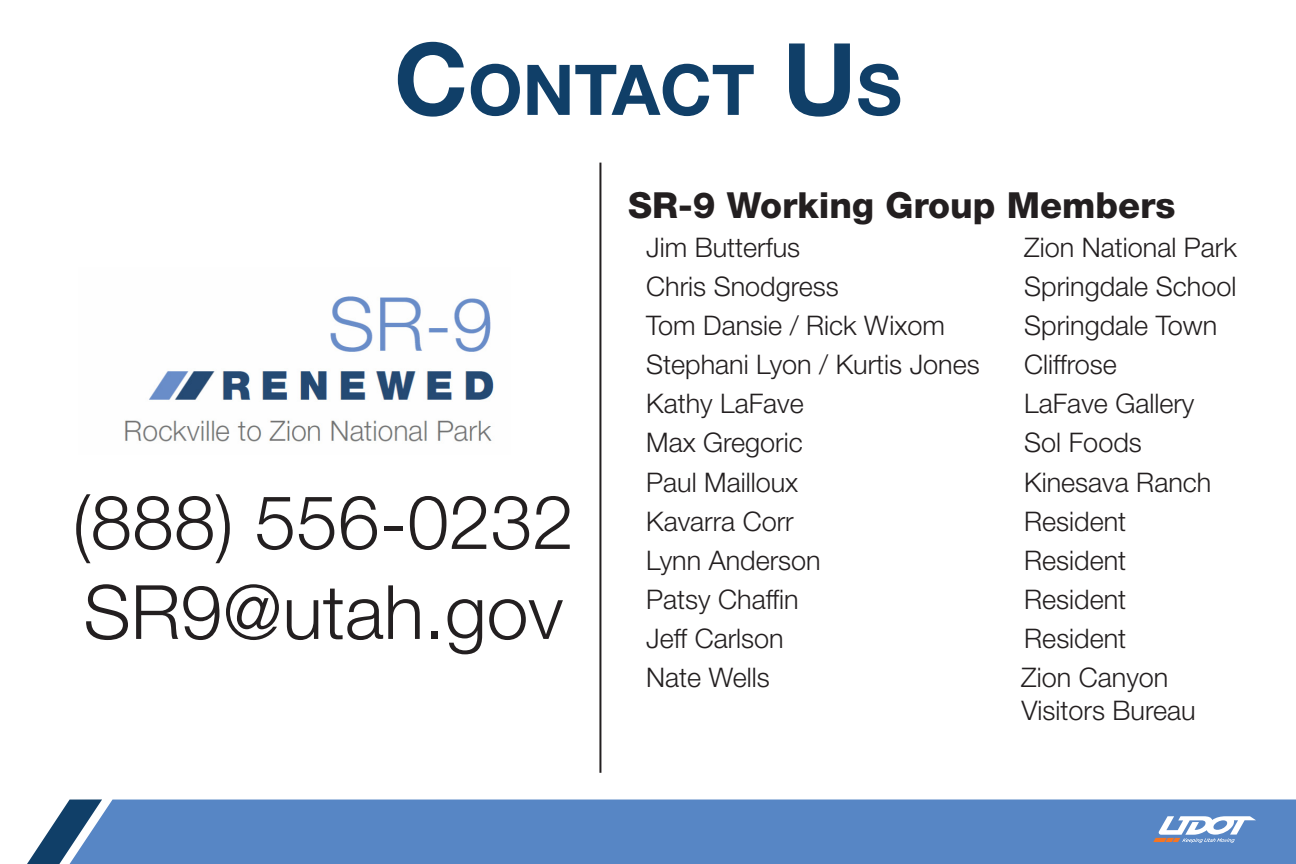
<style>
.page{position:relative;width:1296px;height:864px;background:#fff}
.page>*{position:absolute;margin:0;border:0;box-sizing:border-box;transform-origin:0 0}
.t1{font:300 75px "Helvetica Neue LT Std";color:#231f20}
.t2{font:700 70px "Helvetica Neue LT Std";color:#103f68}
.t3{font:800 36px "Helvetica Neue LT Std";color:#231f20}
.t4{font:300 27px "Helvetica Neue LT Std";color:#231f20}
.s1{font-size:100px}
</style>
<div class="page">
<div style="left:102px;top:799px;width:1194px;height:65px;background:#5786c5"></div>
<svg style="left:27px;top:799px;width:75px;height:65px"></svg>
<svg style="left:1153px;top:816px;width:103px;height:27px"></svg>
<img style="left:124px;top:296px;width:370px;height:146px">
<hr style="left:599px;top:163px;width:2px;height:610px;background:#231f20">
<p class="t2" style="left:394px;top:47px;width:509px"><span class="s1">C</span>ONTACT <span class="s1">U</span>S</p>
<p class="t1" style="left:72px;top:476px;width:503px">(888) 556-0232</p>
<p class="t1" style="left:83px;top:566px;width:481px">SR9@utah.gov</p>
<p class="t3" style="left:628px;top:183px;width:549px">SR-9 Working Group Members</p>
<p class="t4" style="left:646px;top:231px;width:155px">Jim Butterfus</p>
<p class="t4" style="left:1024px;top:231px;width:214px">Zion National Park</p>
<p class="t4" style="left:646px;top:270px;width:194px">Chris Snodgress</p>
<p class="t4" style="left:1024px;top:270px;width:214px">Springdale School</p>
<p class="t4" style="left:646px;top:309px;width:300px">Tom Dansie / Rick Wixom</p>
<p class="t4" style="left:1024px;top:309px;width:195px">Springdale Town</p>
<p class="t4" style="left:646px;top:348px;width:335px">Stephani Lyon / Kurtis Jones</p>
<p class="t4" style="left:1024px;top:348px;width:94px">Cliffrose</p>
<p class="t4" style="left:646px;top:387px;width:159px">Kathy LaFave</p>
<p class="t4" style="left:1024px;top:387px;width:172px">LaFave Gallery</p>
<p class="t4" style="left:646px;top:426px;width:158px">Max Gregoric</p>
<p class="t4" style="left:1024px;top:426px;width:119px">Sol Foods</p>
<p class="t4" style="left:646px;top:465px;width:154px">Paul Mailloux</p>
<p class="t4" style="left:1024px;top:465px;width:189px">Kinesava Ranch</p>
<p class="t4" style="left:646px;top:505px;width:149px">Kavarra Corr</p>
<p class="t4" style="left:1024px;top:505px;width:104px">Resident</p>
<p class="t4" style="left:646px;top:544px;width:176px">Lynn Anderson</p>
<p class="t4" style="left:1024px;top:544px;width:104px">Resident</p>
<p class="t4" style="left:646px;top:583px;width:154px">Patsy Chaffin</p>
<p class="t4" style="left:1024px;top:583px;width:104px">Resident</p>
<p class="t4" style="left:646px;top:622px;width:139px">Jeff Carlson</p>
<p class="t4" style="left:1024px;top:622px;width:104px">Resident</p>
<p class="t4" style="left:646px;top:661px;width:125px">Nate Wells</p>
<p class="t4" style="left:1021px;top:661px;width:149px">Zion Canyon</p>
<p class="t4" style="left:1021px;top:694px;width:176px">Visitors Bureau</p>
</div>
